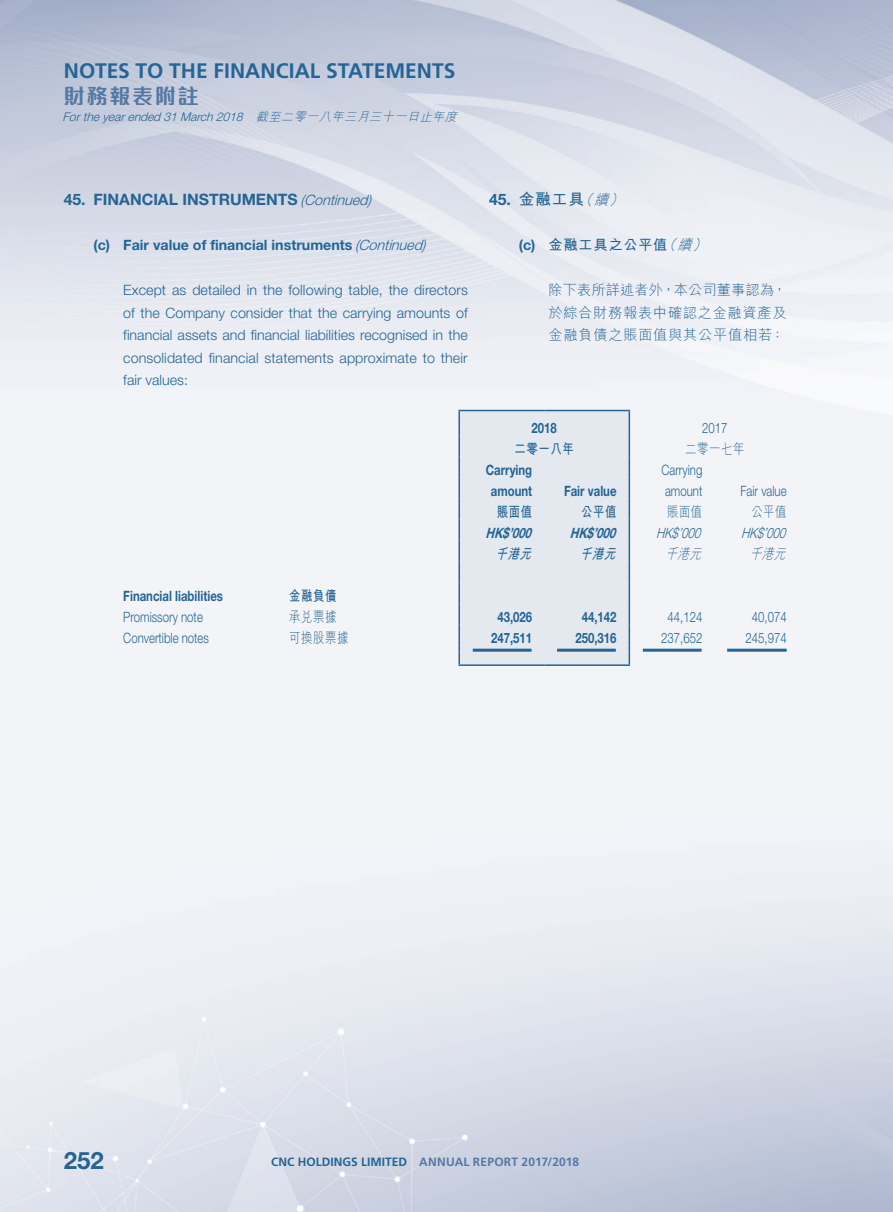
<style>
.page{position:relative;width:893px;height:1212px;background:#fff}
.page>*{position:absolute;margin:0;border:0;box-sizing:border-box;transform-origin:0 0}
.t1{font:700 24px "Helvetica Neue LT Std";color:#256494}
.t2{font:700 21px "Frutiger LT Std";color:#256494}
.t3{font:700 21px "M Finance HK";letter-spacing:.09em;color:#5578a2}
.Heading_1{font:700 15.75px "Helvetica Neue LT Std";color:#256494}
.C_Heading_1{font:700 15.75px "M Hei HK";color:#256494}
.Body_Text{font:300 14.25px/22.5px "Helvetica Neue LT Std";color:#256494;text-align:justify}
.Body_Text-2{font:300 14.25px "Helvetica Neue LT Std";color:#256494;scale:.8 1}
.Body_Text-3{font:700 14.25px "Helvetica Neue LT Std";color:#256494;scale:.8 1}
.C_Body_Text{font:300 14.25px/22.5px "M Hei HK";letter-spacing:.045em;color:#256494;text-align:justify}
.Heading_2{font:700 14.25px "Helvetica Neue LT Std";color:#256494}
.Body_Text-4{font:300 14.25px "M Hei HK";letter-spacing:.05em;color:#256494;scale:.8 1}
.Body_Text-5{font:700 14.25px "M Hei HK";letter-spacing:.05em;color:#256494;scale:.8 1}
.C_Heading_2{font:700 14.25px "M Hei HK";letter-spacing:.05em;color:#256494}
.Body_Text-6{font:italic 700 14.25px "Helvetica Neue LT Std";color:#256494;scale:.8 1}
.Body_Text-7{font:italic 300 14.25px "Helvetica Neue LT Std";color:#256494;scale:.8 1}
.Body_Text-8{font:italic 700 14.25px "M Hei HK";color:#256494;scale:.8 1}
.Body_Text-9{font:italic 300 14.25px "M Hei HK";color:#256494;scale:.8 1}
.t4{font:italic 300 12px "Helvetica Neue LT Std";color:#256494}
.t5{font:700 12px "Frutiger LT Std";color:#5578a2}
.s1{font-family:"M Hei HK"}
.s2{font-weight:300;font-style:italic;font-size:14.25px}
.s3{font-weight:300;font-style:italic}
.s4{font-family:"Helvetica Neue LT Std"}
.s5{color:#256494}
</style>
<div class="page">
<div style="left:460px;top:411px;width:169px;height:253px;background:#e4e8ef"></div>
<hr style="left:458px;top:435px;width:2px;height:21px;background:#256494">
<hr style="left:458px;top:456px;width:2px;height:21px;background:#256494">
<hr style="left:458px;top:477px;width:2px;height:21px;background:#256494">
<hr style="left:458px;top:498px;width:2px;height:21px;background:#256494">
<hr style="left:458px;top:519px;width:2px;height:21px;background:#256494">
<hr style="left:458px;top:540px;width:2px;height:21px;background:#256494">
<hr style="left:458px;top:561px;width:2px;height:21px;background:#256494">
<hr style="left:458px;top:582px;width:2px;height:21px;background:#256494">
<hr style="left:458px;top:603px;width:2px;height:21px;background:#256494">
<hr style="left:458px;top:624px;width:2px;height:21px;background:#256494">
<hr style="left:458px;top:410px;width:86px;height:1px;background:#256494">
<hr style="left:458px;top:411px;width:2px;height:24px;background:#256494">
<hr style="left:544px;top:410px;width:86px;height:1px;background:#256494">
<hr style="left:458px;top:664px;width:86px;height:2px;background:#256494">
<hr style="left:544px;top:664px;width:86px;height:2px;background:#256494">
<svg style="left:458px;top:645px;width:2px;height:19px"></svg>
<svg style="left:629px;top:411px;width:1px;height:253px"></svg>
<hr style="left:473px;top:649px;width:58px;height:3px;background:#256494">
<hr style="left:557px;top:649px;width:59px;height:3px;background:#256494">
<hr style="left:643px;top:649px;width:59px;height:3px;background:#256494">
<hr style="left:727px;top:649px;width:60px;height:3px;background:#256494">
<h2 class="t2" style="left:64px;top:58px;width:393px">NOTES TO THE FINANCIAL STATEMENTS</h2>
<h2 class="t3" style="left:64px;top:85px;width:137px">財務報表附註</h2>
<p class="t4" style="left:63px;top:110px;width:399px">Fortheyearended31March2018 <span class="s1">截至二零一八年三月三十一日止年度</span></p>
<p class="Heading_1" style="left:64px;top:190px;width:310px">45. FINANCIAL INSTRUMENTS <span class="s2">(Continued)</span></p>
<p class="Heading_2" style="left:94px;top:237px;width:334px">(c) Fair value of financial instruments <span class="s3">(Continued)</span></p>
<p class="Body_Text" style="left:123px;top:279px;width:346px">Except as detailed in the following table, the directors of the Company consider that the carrying amounts of financial assets and financial liabilities recognised in the consolidated financial statements approximate to their fair values:</p>
<p class="C_Heading_1" style="left:489px;top:188px;width:140px"><span class="s4">45.</span> 金融工具<span class="s2">（續）</span></p>
<p class="C_Heading_2" style="left:519px;top:235px;width:193px"><span class="s4">(c)</span> 金融工具之公平值<span class="s3">（續）</span></p>
<p class="C_Body_Text" style="left:549px;top:279px;width:240px">除下表所詳述者外，本公司董事認為，於綜合財務報表中確認之金融資產及金融負債之賬面值與其公平值相若：</p>
<p class="Body_Text-3" style="left:532px;top:419px;width:33px">2018</p>
<p class="Body_Text-2" style="left:702px;top:420px;width:33px">2017</p>
<p class="Body_Text-5" style="left:515px;top:439px;width:76px">二零一八年</p>
<p class="Body_Text-4" style="left:685px;top:442px;width:76px">二零一七年</p>
<p class="Body_Text-3" style="left:486px;top:461px;width:60px">Carrying</p>
<p class="Body_Text-2" style="left:661px;top:462px;width:53px">Carrying</p>
<p class="Body_Text-3" style="left:491px;top:482px;width:53px">amount</p>
<p class="Body_Text-3" style="left:564px;top:482px;width:67px">Fair value</p>
<p class="Body_Text-2" style="left:665px;top:483px;width:48px">amount</p>
<p class="Body_Text-2" style="left:740px;top:483px;width:59px">Fair value</p>
<p class="Body_Text-5" style="left:497px;top:502px;width:46px">賬面值</p>
<p class="Body_Text-5" style="left:581px;top:502px;width:46px">公平值</p>
<p class="Body_Text-4" style="left:667px;top:505px;width:46px">賬面值</p>
<p class="Body_Text-4" style="left:751px;top:505px;width:46px">公平值</p>
<p class="Body_Text-6" style="left:486px;top:524px;width:64px">HK$’000</p>
<p class="Body_Text-6" style="left:570px;top:524px;width:64px">HK$’000</p>
<p class="Body_Text-7" style="left:656px;top:525px;width:62px">HK$’000</p>
<p class="Body_Text-7" style="left:741px;top:525px;width:62px">HK$’000</p>
<p class="Body_Text-8" style="left:495px;top:544px;width:52px">千港元</p>
<p class="Body_Text-8" style="left:580px;top:544px;width:52px">千港元</p>
<p class="Body_Text-9" style="left:666px;top:547px;width:50px">千港元</p>
<p class="Body_Text-9" style="left:750px;top:547px;width:50px">千港元</p>
<p class="Body_Text-3" style="left:123px;top:587px;width:126px">Financial liabilities</p>
<p class="Body_Text-5" style="left:289px;top:586px;width:61px">金融負債</p>
<p class="Body_Text-2" style="left:123px;top:609px;width:101px">Promissory note</p>
<p class="Body_Text-4" style="left:289px;top:610px;width:61px">承兌票據</p>
<p class="Body_Text-3" style="left:497px;top:608px;width:45px">43,026</p>
<p class="Body_Text-3" style="left:582px;top:608px;width:45px">44,142</p>
<p class="Body_Text-2" style="left:667px;top:609px;width:45px">44,124</p>
<p class="Body_Text-2" style="left:752px;top:609px;width:45px">40,074</p>
<p class="Body_Text-2" style="left:123px;top:630px;width:109px">Convertible notes</p>
<p class="Body_Text-4" style="left:289px;top:631px;width:76px">可換股票據</p>
<p class="Body_Text-3" style="left:491px;top:629px;width:53px">247,511</p>
<p class="Body_Text-3" style="left:575px;top:629px;width:53px">250,316</p>
<p class="Body_Text-2" style="left:661px;top:630px;width:53px">237,652</p>
<p class="Body_Text-2" style="left:745px;top:630px;width:53px">245,974</p>
<h1 class="t1" style="left:64px;top:1145px;width:42px">252</h1>
<p class="t5" style="left:271px;top:1154px;width:309px"><span class="s5">CNC HOLDINGS LIMITED</span> ANNUAL REPORT 2017/2018</p>
</div>
